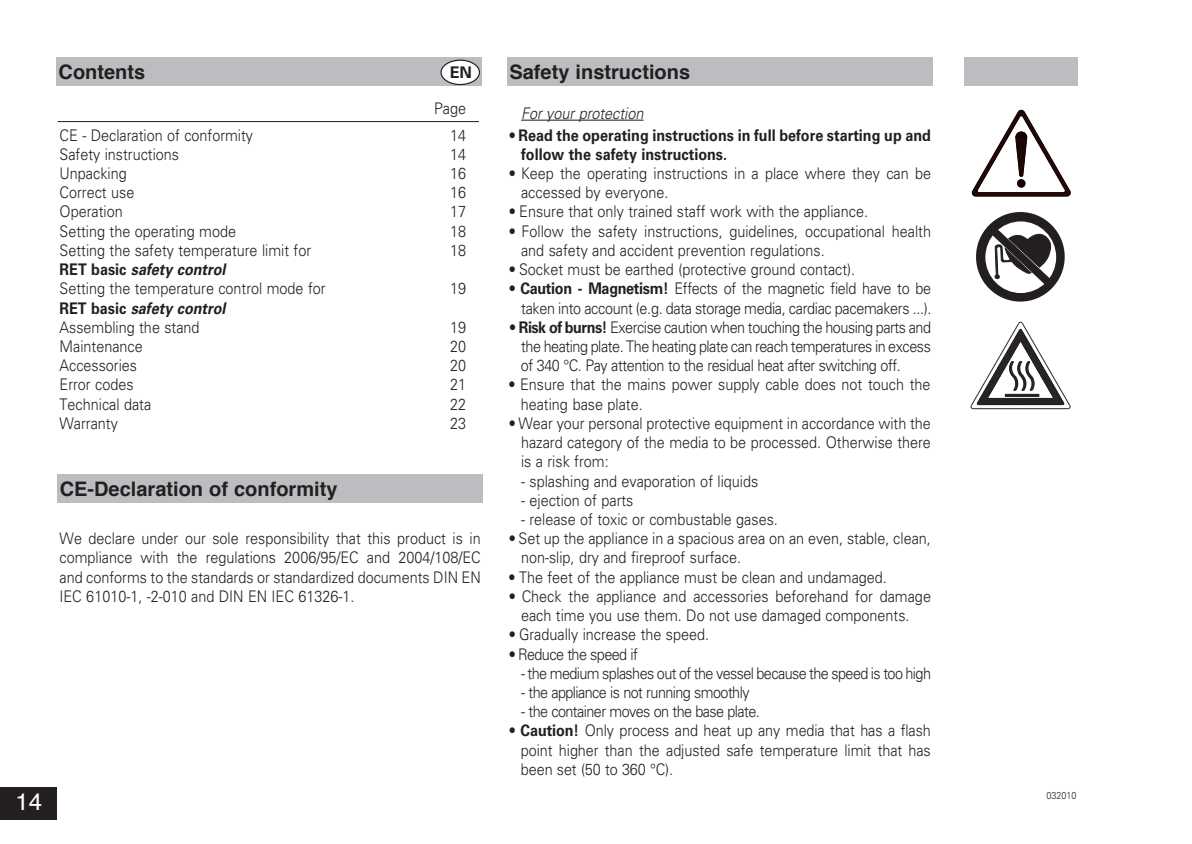
<style>
.page{position:relative;width:1192px;height:844px;background:#fff}
.page>*{position:absolute;margin:0;border:0;box-sizing:border-box;transform-origin:0 0}
.t1{font:24px "Helvetica";color:#fff}
.t2{font:700 20px "Helvetica";color:#231f20}
.t3{font:300 16px/19.2px "Univers CE";color:#231f20;scale:.9 1}
.t4{font:300 16px "Univers CE";letter-spacing:-.04em;color:#231f20;scale:.9 1}
.t5{font:300 16px/19.2px "Univers CE";letter-spacing:-.02em;color:#231f20;text-align:right;scale:.9 1}
.t6{font:700 16px/19.2px "Univers CE";color:#231f20;scale:.9 1}
.t7{font:italic 300 16px "Univers CE";color:#231f20;scale:.9 1}
.t8{font:700 16px "Univers CE";color:#231f20}
.t9{font:300 10px "Univers CE";color:#231f20;scale:.9 1}
.s1{font-weight:700}
.s2{font-weight:700;font-style:italic}
</style>
<div class="page">
<hr style="left:521px;top:120px;width:122px;height:1px;background:#231f20">
<div style="left:57px;top:58px;width:425px;height:28px;background:#bcbdc0"></div>
<hr style="left:58px;top:121px;width:421px;height:1px;background:#231f20">
<div style="left:58px;top:474px;width:425px;height:29px;background:#bcbdc0"></div>
<svg style="left:971px;top:109px;width:100px;height:88px"></svg>
<div style="left:1px;top:787px;width:56px;height:32px;background:#231f20"></div>
<div style="left:0;top:787px;width:5px;height:32px;background:#231f20"></div>
<div style="left:964px;top:57px;width:114px;height:29px;background:#bcbdc0"></div>
<svg style="left:440px;top:60px;width:40px;height:25px"></svg>
<div style="left:507px;top:57px;width:426px;height:29px;background:#bcbdc0"></div>
<div style="left:976px;top:212px;width:89px;height:89px;background:#231f20;border-radius:50%"></div>
<div style="left:985px;top:221px;width:71px;height:72px;background:#fff;border-radius:50%"></div>
<svg style="left:990px;top:227px;width:62px;height:59px"></svg>
<svg style="left:970px;top:321px;width:101px;height:88px"></svg>
<p class="t2" style="left:59px;top:64px;width:88px">Contents</p>
<p class="t8" style="left:450px;top:67px;width:24px">EN</p>
<p class="t2" style="left:509px;top:63px;width:182px">Safety instructions</p>
<p class="t3" style="left:434px;top:100px;width:37px">Page</p>
<p class="t3" style="left:60px;top:127px;width:217px">CE - Declaration of conformity</p>
<p class="t3" style="left:450px;top:127px;width:19px">14</p>
<p class="t3" style="left:60px;top:146px;width:134px">Safety instructions</p>
<p class="t3" style="left:450px;top:146px;width:19px">14</p>
<p class="t3" style="left:60px;top:165px;width:76px">Unpacking</p>
<p class="t3" style="left:450px;top:165px;width:19px">16</p>
<p class="t3" style="left:60px;top:184px;width:85px">Correct use</p>
<p class="t3" style="left:450px;top:184px;width:19px">16</p>
<p class="t3" style="left:60px;top:203px;width:72px">Operation</p>
<p class="t3" style="left:450px;top:203px;width:19px">17</p>
<p class="t3" style="left:60px;top:223px;width:198px">Setting the operating mode</p>
<p class="t3" style="left:450px;top:223px;width:19px">18</p>
<p class="t3" style="left:60px;top:242px;width:281px">Setting the safety temperature limit for</p>
<p class="t3" style="left:450px;top:242px;width:19px">18</p>
<p class="t3" style="left:60px;top:261px;width:297px"><span class="s1">RET basic</span> <span class="s2">safety control<br></span>Setting the temperature control mode for</p>
<p class="t3" style="left:450px;top:280px;width:19px">19</p>
<p class="t3" style="left:60px;top:299px;width:186px"><span class="s1">RET basic</span> <span class="s2">safety control<br></span>Assembling the stand</p>
<p class="t3" style="left:450px;top:319px;width:19px">19</p>
<p class="t3" style="left:60px;top:338px;width:94px">Maintenance</p>
<p class="t3" style="left:450px;top:338px;width:19px">20</p>
<p class="t3" style="left:60px;top:357px;width:88px">Accessories</p>
<p class="t3" style="left:450px;top:357px;width:19px">20</p>
<p class="t3" style="left:60px;top:376px;width:84px">Error codes</p>
<p class="t3" style="left:450px;top:376px;width:19px">21</p>
<p class="t3" style="left:60px;top:395px;width:103px">Technical data</p>
<p class="t3" style="left:450px;top:395px;width:19px">22</p>
<p class="t3" style="left:60px;top:415px;width:66px">Warranty</p>
<p class="t3" style="left:450px;top:415px;width:19px">23</p>
<p class="t2" style="left:60px;top:480px;width:279px">CE-Declaration of conformity</p>
<p class="t3" style="left:60px;top:530px;width:470px;text-align:justify">We declare under our sole responsibility that this product is in compliance with the regulations 2006/95/EC and 2004/108/EC and conforms to the standards or standardized documents DIN EN IEC 61010-1, -2-010 and DIN EN IEC 61326-1.</p>
<p class="t7" style="left:521px;top:107px;width:138px">For your protection</p>
<p class="t6" style="left:521px;top:127px;width:457px;text-indent:-11px">• Read the operating instructions in full before starting up and follow the safety instructions.</p>
<p class="t3" style="left:521px;top:165px;width:457px;text-indent:-11px"><span class="s1">•</span> Keep the operating instructions in a place where they can be accessed by everyone.</p>
<p class="t3" style="left:510px;top:203px;width:399px"><span class="s1">•</span> Ensure that only trained staff work with the appliance.</p>
<p class="t3" style="left:521px;top:223px;width:457px;text-indent:-11px"><span class="s1">•</span> Follow the safety instructions, guidelines, occupational health and safety and accident prevention regulations.</p>
<p class="t3" style="left:510px;top:261px;width:385px"><span class="s1">•</span> Socket must be earthed (protective ground contact).</p>
<p class="t5" style="left:510px;top:280px;width:470px"><span class="s1">• Caution - Magnetism!</span> Effects of the magnetic field have to be taken into account (e.g. data storage media, cardiac pacemakers ...).</p>
<p class="t3" style="left:521px;top:319px;width:457px;text-align:justify;text-indent:-11px"><span class="s1">• Risk of burns!</span> Exercise caution when touching the housing parts and the heating plate. The heating plate can reach temperatures in excess of 340 °C. Pay attention to the residual heat after switching off.</p>
<p class="t3" style="left:521px;top:376px;width:457px;text-indent:-11px"><span class="s1">•</span> Ensure that the mains power supply cable does not touch the heating base plate.</p>
<p class="t3" style="left:521px;top:415px;width:457px;text-align:justify;text-indent:-11px"><span class="s1">•</span> Wear your personal protective equipment in accordance with the hazard category of the media to be processed. Otherwise there is a risk from:</p>
<p class="t3" style="left:521px;top:472px;width:265px">- splashing and evaporation of liquids</p>
<p class="t3" style="left:521px;top:491px;width:126px">- ejection of parts</p>
<p class="t3" style="left:521px;top:511px;width:287px">- release of toxic or combustable gases.</p>
<p class="t3" style="left:521px;top:530px;width:457px;text-indent:-11px"><span class="s1">•</span> Set up the appliance in a spacious area on an even, stable, clean, non-slip, dry and fireproof surface.</p>
<p class="t3" style="left:510px;top:568px;width:421px"><span class="s1">•</span> The feet of the appliance must be clean and undamaged.</p>
<p class="t3" style="left:521px;top:587px;width:457px;text-indent:-11px"><span class="s1">•</span> Check the appliance and accessories beforehand for damage each time you use them. Do not use damaged components.</p>
<p class="t3" style="left:510px;top:626px;width:223px"><span class="s1">•</span> Gradually increase the speed.</p>
<p class="t4" style="left:510px;top:647px;width:144px"><span class="s1">•</span> Reduce the speed if</p>
<p class="t4" style="left:521px;top:667px;width:457px">- the medium splashes out of the vessel because the speed is too high</p>
<p class="t4" style="left:521px;top:686px;width:255px">- the appliance is not running smoothly</p>
<p class="t4" style="left:521px;top:705px;width:267px">- the container moves on the base plate.</p>
<p class="t3" style="left:521px;top:722px;width:457px;text-align:justify;text-indent:-11px"><span class="s1">• Caution!</span> Only process and heat up any media that has a flash point higher than the adjusted safe temperature limit that has been set (50 to 360 °C).</p>
<h1 class="t1" style="left:16px;top:791px;width:28px">14</h1>
<p class="t9" style="left:1046px;top:791px;width:35px">032010</p>
</div>
